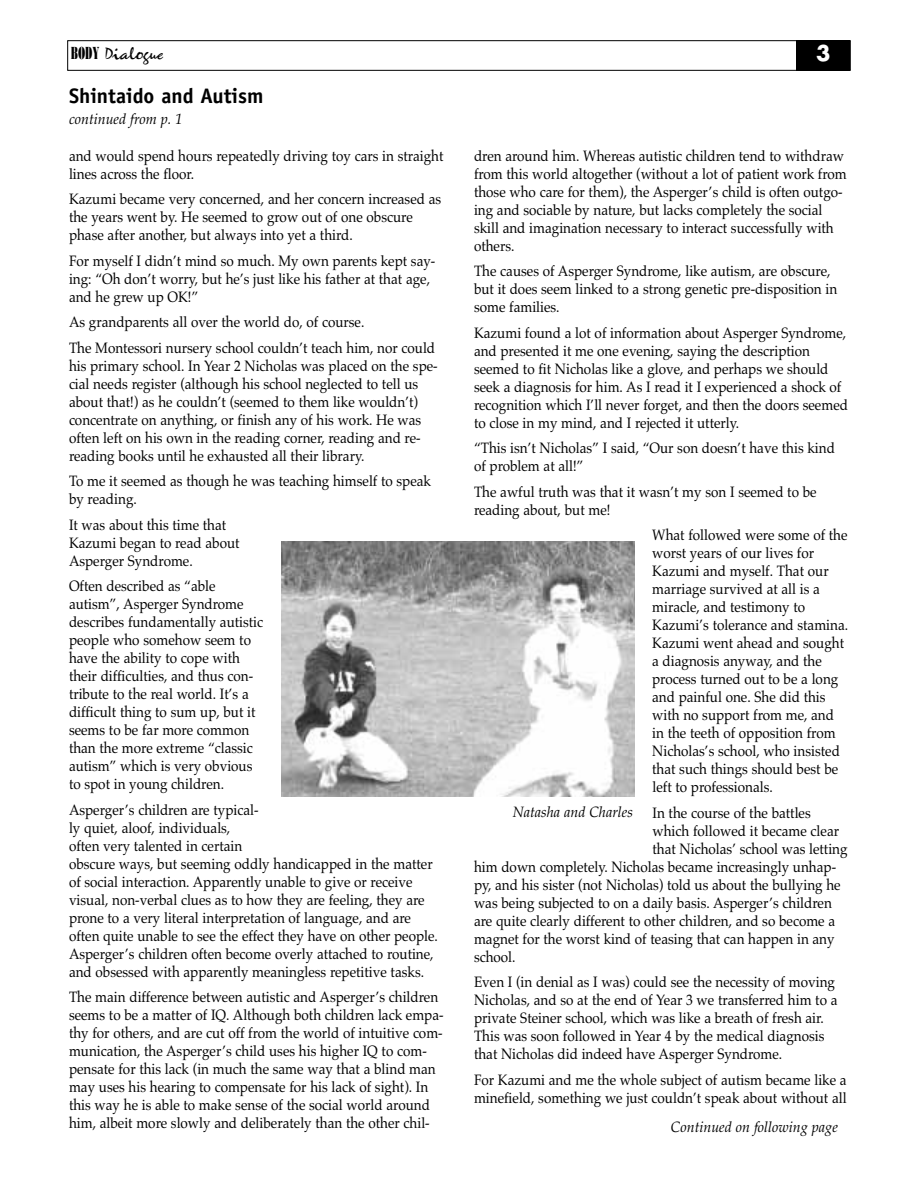
<style>
.page{position:relative;width:918px;height:1188px;background:#fff}
.page>*{position:absolute;margin:0;border:0;box-sizing:border-box;transform-origin:0 0}
.t1{font:700 21px "Officina Sans";color:#000}
.t2{font:700 21px "Futura";color:#fff}
.t3{font:18px "Zephyr Script";color:#000}
.t4{font:15px/18px "Palatino";color:#000;scale:.9 1}
.t5{font:italic 15px "Palatino";color:#000;scale:.95 1}
.s1{font-family:"Bodoni";font-stretch:ultra-condensed}
</style>
<div class="page">
<div style="left:67px;top:40px;width:783px;height:31px;border:1px solid #000"></div>
<div style="left:796px;top:40px;width:54px;height:31px;background:#000"></div>
<img style="left:281px;top:541px;width:353px;height:255px">
<p class="t3" style="left:71px;top:46px;width:94px"><span class="s1">BODY</span> Dialogue</p>
<h1 class="t2" style="left:816px;top:43px;width:16px">3</h1>
<h1 class="t1" style="left:69px;top:87px;width:196px">Shintaido and Autism</h1>
<p class="t5" style="left:69px;top:113px;width:121px">continued from p. 1</p>
<p class="t4" style="left:69px;top:149px;width:418px">and would spend hours repeatedly driving toy cars in straight lines across the floor.</p>
<p class="t4" style="left:69px;top:192px;width:415px">Kazumi became very concerned, and her concern increased as the years went by. He seemed to grow out of one obscure phase after another, but always into yet a third.</p>
<p class="t4" style="left:69px;top:254px;width:409px">For myself I didn’t mind so much. My own parents kept say&shy;ing: “Oh don’t worry, but he’s just like his father at that age, and he grew up OK!”</p>
<p class="t4" style="left:69px;top:311px;width:408px;line-height:25.5px">As grandparents all over the world do, of course.<br>The Montessori nursery school couldn’t teach him, nor could</p>
<p class="t4" style="left:69px;top:359px;width:411px">his primary school. In Year 2 Nicholas was placed on the spe&shy;cial needs register (although his school neglected to tell us about that!) as he couldn’t (seemed to them like wouldn’t) concentrate on anything, or finish any of his work. He was often left on his own in the reading corner, reading and re&shy;reading books until he exhausted all their library.</p>
<p class="t4" style="left:69px;top:474px;width:404px">To me it seemed as though he was teaching himself to speak by reading.</p>
<p class="t4" style="left:69px;top:518px;width:191px">It was about this time that<br>Kazumi began to read about<br>Asperger Syndrome.</p>
<p class="t4" style="left:69px;top:579px;width:217px">Often described as “able autism”, Asperger Syndrome describes fundamentally autistic people who somehow seem to have the ability to cope with their difficulties, and thus con&shy;tribute to the real world. It’s a difficult thing to sum up, but it seems to be far more common than the more extreme “classic autism” which is very obvious to spot in young children.</p>
<p class="t4" style="left:69px;top:803px;width:411px">Asperger’s children are typical-<br>ly quiet, aloof, individuals,<br>often very talented in certain<br>obscure ways, but seeming oddly handicapped in the matter of social interaction. Apparently unable to give or receive visual, non-verbal clues as to how they are feeling, they are prone to a very literal interpretation of language, and are often quite unable to see the effect they have on other people.<br>Asperger’s children often become overly attached to routine, and obsessed with apparently meaningless repetitive tasks.</p>
<p class="t4" style="left:69px;top:990px;width:418px">The main difference between autistic and Asperger’s children seems to be a matter of IQ. Although both children lack empa&shy;thy for others, and are cut off from the world of intuitive com&shy;munication, the Asperger’s child uses his higher IQ to com&shy;pensate for this lack (in much the same way that a blind man may uses his hearing to compensate for his lack of sight). In this way he is able to make sense of the social world around him, albeit more slowly and deliberately than the other chil-</p>
<p class="t4" style="left:474px;top:149px;width:416px">dren around him. Whereas autistic children tend to withdraw from this world altogether (without a lot of patient work from those who care for them), the Asperger’s child is often outgo&shy;ing and sociable by nature, but lacks completely the social skill and imagination necessary to interact successfully with others.</p>
<p class="t4" style="left:474px;top:264px;width:405px">The causes of Asperger Syndrome, like autism, are obscure, but it does seem linked to a strong genetic pre-disposition in some families.</p>
<p class="t4" style="left:474px;top:326px;width:417px">Kazumi found a lot of information about Asperger Syndrome, and presented it me one evening, saying the description seemed to fit Nicholas like a glove, and perhaps we should seek a diagnosis for him. As I read it I experienced a shock of recognition which I’ll never forget, and then the doors seemed to close in my mind, and I rejected it utterly.</p>
<p class="t4" style="left:474px;top:441px;width:403px">“This isn’t Nicholas” I said, “Our son doesn’t have this kind of problem at all!”</p>
<p class="t4" style="left:474px;top:485px;width:382px">The awful truth was that it wasn’t my son I seemed to be reading about, but me!</p>
<p class="t4" style="left:652px;top:528px;width:219px">What followed were some of the worst years of our lives for<br>Kazumi and myself. That our marriage survived at all is a miracle, and testimony to<br>Kazumi’s tolerance and stamina.<br>Kazumi went ahead and sought a diagnosis anyway, and the process turned out to be a long and painful one. She did this with no support from me, and in the teeth of opposition from<br>Nicholas’s school, who insisted that such things should best be left to professionals.</p>
<p class="t4" style="left:652px;top:806px;width:177px">In the course of the battles</p>
<p class="t4" style="left:652px;top:824px;width:209px">which followed it became clear</p>
<p class="t4" style="left:652px;top:842px;width:218px">that Nicholas’ school was letting</p>
<p class="t4" style="left:474px;top:860px;width:404px">him down completely. Nicholas became increasingly unhap-</p>
<p class="t4" style="left:474px;top:878px;width:409px">py, and his sister (not Nicholas) told us about the bullying he</p>
<p class="t4" style="left:474px;top:896px;width:399px">was being subjected to on a daily basis. Asperger’s children</p>
<p class="t4" style="left:474px;top:914px;width:403px">are quite clearly different to other children, and so become a</p>
<p class="t4" style="left:474px;top:932px;width:402px">magnet for the worst kind of teasing that can happen in any</p>
<p class="t4" style="left:474px;top:950px;width:48px">school.</p>
<p class="t4" style="left:474px;top:975px;width:405px">Even I (in denial as I was) could see the necessity of moving Nicholas, and so at the end of Year 3 we transferred him to a private Steiner school, which was like a breath of fresh air.<br>This was soon followed in Year 4 by the medical diagnosis that Nicholas did indeed have Asperger Syndrome.</p>
<p class="t4" style="left:474px;top:1073px;width:416px">For Kazumi and me the whole subject of autism became like a minefield, something we just couldn’t speak about without all</p>
<p class="t5" style="left:513px;top:806px;width:128px">Natasha and Charles</p>
<p class="t5" style="left:671px;top:1121px;width:177px">Continued on following page</p>
</div>
